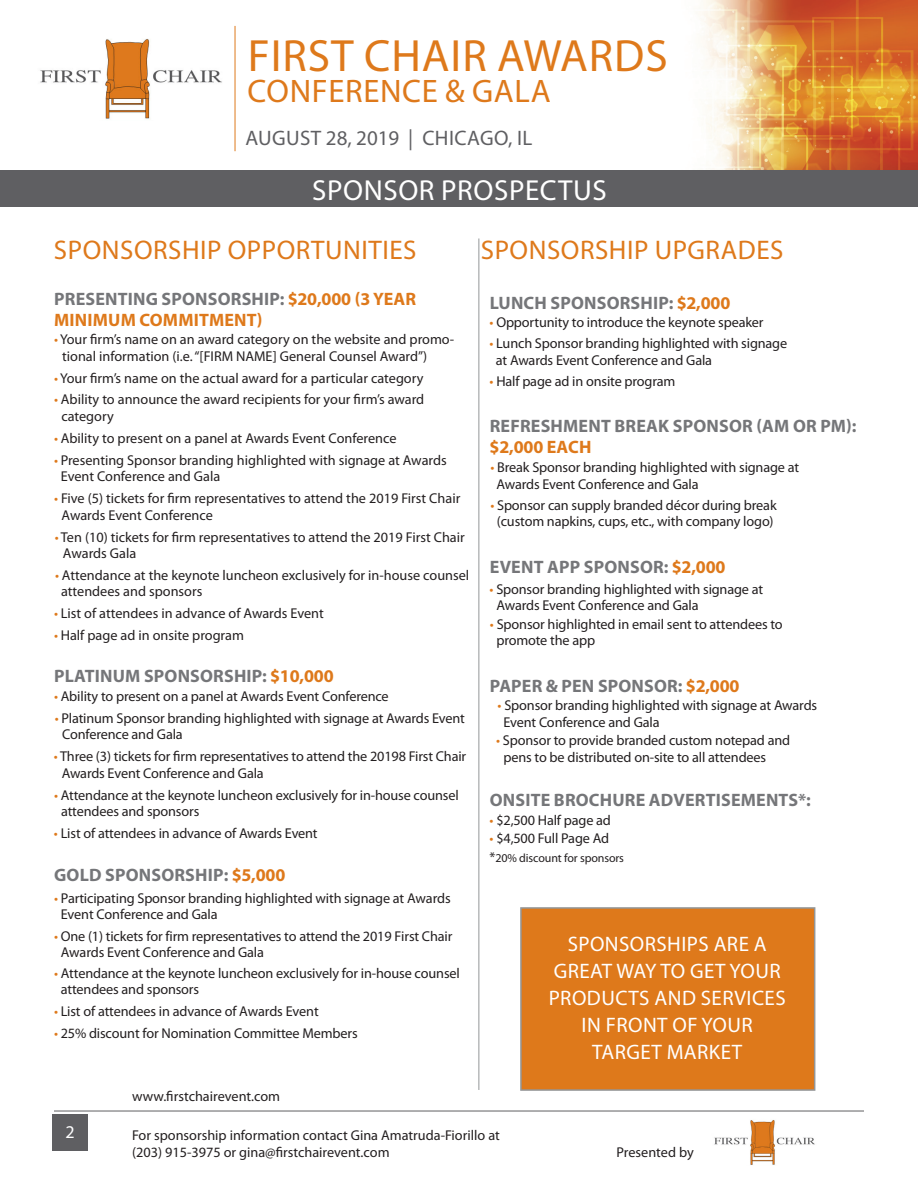
<style>
.page{position:relative;width:918px;height:1188px;background:#fff}
.page>*{position:absolute;margin:0;border:0;box-sizing:border-box;transform-origin:0 0}
.t1{font:45.3px "Myriad Pro";letter-spacing:.02em;color:#de791b}
.t2{font:32.7px "Myriad Pro";letter-spacing:.02em;color:#de791b}
.t3{font:29.1px "Myriad Pro";letter-spacing:.02em;color:#fff}
.t4{font:27px "Myriad Pro";letter-spacing:.02em;color:#de791b}
.t5{font:21px/27px "Myriad Pro";letter-spacing:.02em;color:#fff;text-align:center}
.t6{font:21px "Myriad Pro";letter-spacing:.02em;color:#5f5f62}
.t7{font:700 18px/21px "Myriad Pro";letter-spacing:.01em;color:#757679}
.t8{font:700 18px/21px "Myriad Pro";letter-spacing:.01em;color:#de791b}
.t9{font:18px "Myriad Pro";color:#fff}
.t10{font:14.25px/16.5px "Myriad Pro";letter-spacing:-.01em;color:#231f20}
.t11{font:12px "Myriad Pro";letter-spacing:-.01em;color:#231f20}
.s1{color:#757679}
.s2{color:#de791b}
.s3{font-size:14.25px}
</style>
<div class="page">
<img style="left:606px;top:0;width:312px;height:171px">
<hr style="left:54px;top:1111px;width:810px;height:1px;background:#5f5f62">
<hr style="left:235px;top:26px;width:1px;height:125px;background:#de791b">
<div style="left:0;top:171px;width:918px;height:36px;background:#5f5f62"></div>
<img style="left:714px;top:1120px;width:101px;height:45px">
<img style="left:40px;top:39px;width:182px;height:80px">
<div style="left:52px;top:1115px;width:36px;height:36px;background:#5f5f62"></div>
<hr style="left:478px;top:238px;width:1px;height:852px;background:#939698">
<div style="left:520px;top:907px;width:295px;height:184px;background:#de791b;border:2px solid #939698"></div>
<p class="t1" style="left:248px;top:28px;width:421px">FIRST CHAIR AWARDS</p>
<p class="t2" style="left:248px;top:70px;width:305px">CONFERENCE &amp; GALA</p>
<p class="t6" style="left:245px;top:125px;width:289px">AUGUST 28, 2019 | CHICAGO, IL</p>
<p class="t3" style="left:312px;top:172px;width:296px">SPONSOR PROSPECTUS</p>
<p class="t4" style="left:54px;top:233px;width:364px">SPONSORSHIP OPPORTUNITIES</p>
<p class="t4" style="left:481px;top:233px;width:304px">SPONSORSHIP UPGRADES</p>
<p class="t8" style="left:54px;top:287px;width:364px"><span class="s1">PRESENTING SPONSORSHIP:</span> $20,000 (3 YEAR<br>MINIMUM COMMITMENT)</p>
<p class="t10" style="left:62px;top:331px;width:394px;text-indent:-8px"><span class="s2">•</span> Your firm’s name on an award category on the website and promo&shy;tional information (i.e. “[FIRM NAME] General Counsel Award”)</p>
<p class="t10" style="left:54px;top:369px;width:371px"><span class="s2">•</span> Your firm’s name on the actual award for a particular category</p>
<p class="t10" style="left:61px;top:391px;width:364px;text-indent:-7px"><span class="s2">•</span> Ability to announce the award recipients for your firm’s award category</p>
<p class="t10" style="left:54px;top:430px;width:344px"><span class="s2">•</span> Ability to present on a panel at Awards Event Conference</p>
<p class="t10" style="left:61px;top:452px;width:388px;text-indent:-7px"><span class="s2">•</span> Presenting Sponsor branding highlighted with signage at Awards<br>Event Conference and Gala</p>
<p class="t10" style="left:62px;top:490px;width:400px;text-indent:-7px"><span class="s2">•</span> Five (5) tickets for firm representatives to attend the 2019 First Chair<br>Awards Event Conference</p>
<p class="t10" style="left:63px;top:528px;width:403px;text-indent:-8px"><span class="s2">•</span> Ten (10) tickets for firm representatives to attend the 2019 First Chair<br>Awards Gala</p>
<p class="t10" style="left:61px;top:567px;width:410px;text-indent:-6px"><span class="s2">•</span> Attendance at the keynote luncheon exclusively for in-house counsel attendees and sponsors</p>
<p class="t10" style="left:54px;top:605px;width:271px"><span class="s2">•</span> List of attendees in advance of Awards Event</p>
<p class="t10" style="left:54px;top:627px;width:191px"><span class="s2">•</span> Half page ad in onsite program</p>
<p class="t7" style="left:54px;top:665px;width:281px">PLATINUM SPONSORSHIP: <span class="s2">$10,000</span></p>
<p class="t10" style="left:54px;top:688px;width:336px"><span class="s2">•</span> Ability to present on a panel at Awards Event Conference</p>
<p class="t10" style="left:62px;top:710px;width:404px;text-indent:-7px"><span class="s2">•</span> Platinum Sponsor branding highlighted with signage at Awards Event<br>Conference and Gala</p>
<p class="t10" style="left:62px;top:748px;width:406px;text-indent:-8px"><span class="s2">•</span> Three (3) tickets for firm representatives to attend the 20198 First Chair<br>Awards Event Conference and Gala</p>
<p class="t10" style="left:61px;top:786px;width:399px;text-indent:-7px"><span class="s2">•</span> Attendance at the keynote luncheon exclusively for in-house counsel attendees and sponsors</p>
<p class="t10" style="left:54px;top:825px;width:265px"><span class="s2">•</span> List of attendees in advance of Awards Event</p>
<p class="t7" style="left:54px;top:864px;width:233px">GOLD SPONSORSHIP: <span class="s2">$5,000</span></p>
<p class="t10" style="left:61px;top:890px;width:392px;line-height:15.9px;text-indent:-7px"><span class="s2">•</span> Participating Sponsor branding highlighted with signage at Awards<br>Event Conference and Gala</p>
<p class="t10" style="left:61px;top:928px;width:393px;line-height:15.9px;text-indent:-7px"><span class="s2">•</span> One (1) tickets for firm representatives to attend the 2019 First Chair<br>Awards Event Conference and Gala</p>
<p class="t10" style="left:61px;top:965px;width:401px;line-height:15.9px;text-indent:-7px"><span class="s2">•</span> Attendance at the keynote luncheon exclusively for in-house counsel attendees and sponsors</p>
<p class="t10" style="left:54px;top:1003px;width:266px"><span class="s2">•</span> List of attendees in advance of Awards Event</p>
<p class="t10" style="left:54px;top:1025px;width:305px"><span class="s2">•</span> 25% discount for Nomination Committee Members</p>
<p class="t7" style="left:490px;top:292px;width:242px">LUNCH SPONSORSHIP: <span class="s2">$2,000</span></p>
<p class="t10" style="left:490px;top:314px;width:276px"><span class="s2">•</span> Opportunity to introduce the keynote speaker</p>
<p class="t10" style="left:496px;top:335px;width:293px;text-indent:-6px"><span class="s2">•</span> Lunch Sponsor branding highlighted with signage at Awards Event Conference and Gala</p>
<p class="t10" style="left:490px;top:373px;width:187px"><span class="s2">•</span> Half page ad in onsite program</p>
<p class="t7" style="left:490px;top:415px;width:369px">REFRESHMENT BREAK SPONSOR (AM OR PM): <span class="s2">$2,000 EACH</span></p>
<p class="t10" style="left:497px;top:459px;width:304px;text-indent:-6px"><span class="s2">•</span> Break Sponsor branding highlighted with signage at<br>Awards Event Conference and Gala</p>
<p class="t10" style="left:490px;top:496px;width:288px;text-align:center"><span class="s2">•</span> Sponsor can supply branded décor during break (custom napkins, cups, etc., with company logo)</p>
<p class="t7" style="left:490px;top:555px;width:237px">EVENT APP SPONSOR: <span class="s2">$2,000</span></p>
<p class="t10" style="left:497px;top:580px;width:268px;text-indent:-7px"><span class="s2">•</span> Sponsor branding highlighted with signage at<br>Awards Event Conference and Gala</p>
<p class="t10" style="left:496px;top:615px;width:288px;text-indent:-6px"><span class="s2">•</span> Sponsor highlighted in email sent to attendees to promote the app</p>
<p class="t7" style="left:490px;top:675px;width:251px">PAPER &amp; PEN SPONSOR: <span class="s2">$2,000</span></p>
<p class="t10" style="left:504px;top:697px;width:315px;text-indent:-6px"><span class="s2">•</span> Sponsor branding highlighted with signage at Awards<br>Event Conference and Gala</p>
<p class="t10" style="left:503px;top:732px;width:288px;text-indent:-7px"><span class="s2">•</span> Sponsor to provide branded custom notepad and pens to be distributed on-site to all attendees</p>
<p class="t7" style="left:490px;top:789px;width:323px">ONSITE BROCHURE ADVERTISEMENTS*:</p>
<p class="t10" style="left:490px;top:812px;width:123px"><span class="s2">•</span> $2,500 Half page ad</p>
<p class="t10" style="left:490px;top:830px;width:121px"><span class="s2">•</span> $4,500 Full Page Ad</p>
<p class="t11" style="left:490px;top:851px;width:136px"><span class="s3">*</span>20% discount for sponsors</p>
<p class="t5" style="left:549px;top:930px;width:239px">SPONSORSHIPS ARE A<br>GREAT WAY TO GET YOUR<br>PRODUCTS AND SERVICES<br>IN FRONT OF YOUR</p>
<p class="t5" style="left:592px;top:1038px;width:152px">TARGET MARKET</p>
<p class="t9" style="left:65px;top:1121px;width:11px">2</p>
<p class="t10" style="left:132px;top:1087px;width:150px">www.firstchairevent.com</p>
<p class="t10" style="left:132px;top:1127px;width:369px">For sponsorship information contact Gina Amatruda-Fiorillo at (203) 915-3975 or gina@firstchairevent.com</p>
<p class="t10" style="left:617px;top:1143px;width:79px">Presented by</p>
</div>
